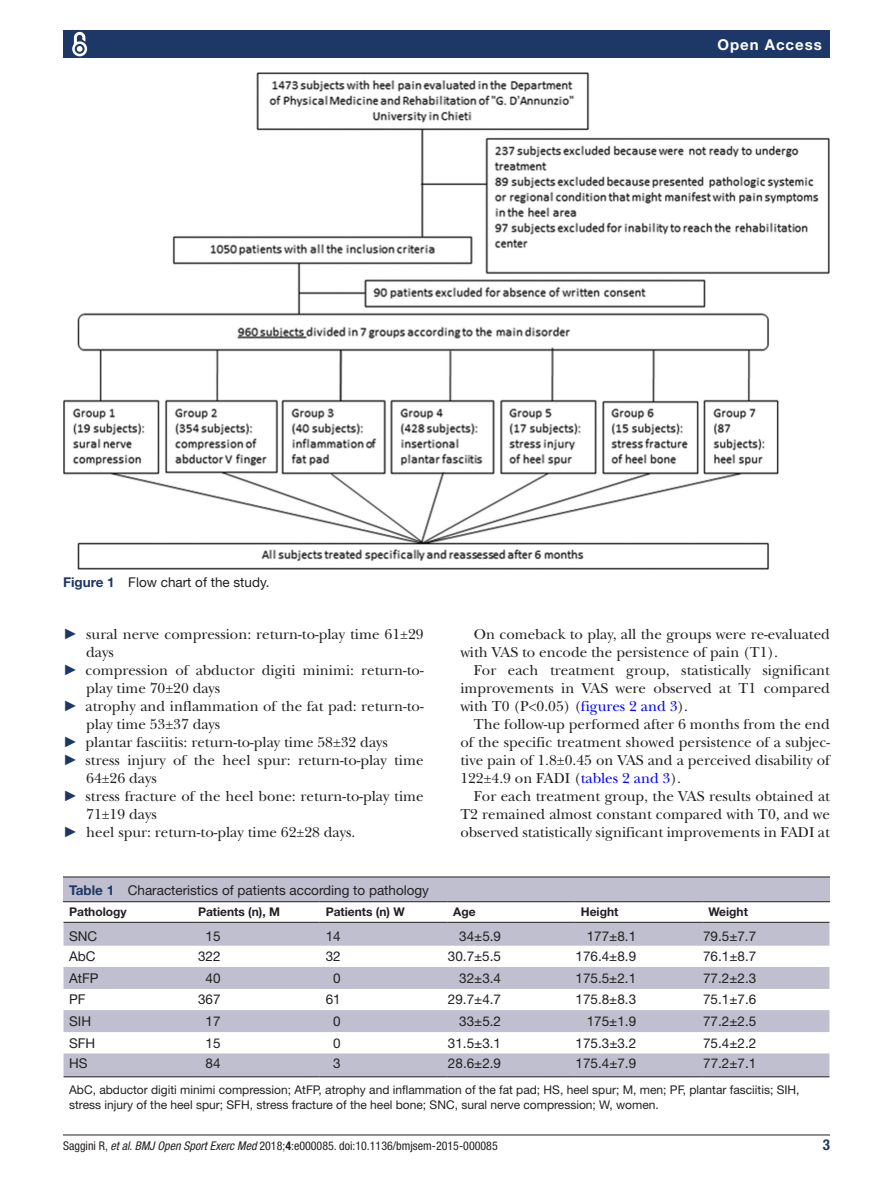
<style>
.page{position:relative;width:893px;height:1191px;background:#fff}
.page>*{position:absolute;margin:0;border:0;box-sizing:border-box;transform-origin:0 0}
.t1{font:15px/18px "New Baskerville";color:#231f20;text-align:justify}
.t2{font:700 15px "Helvetica Neue LT Std";letter-spacing:.065em;color:#fff}
.t3{font:700 condensed 15px "Helvetica Neue LT Std";color:#1d3766}
.t4{font:13.5px "Helvetica Neue LT Std";color:#231f20}
.t5{font:12px/15px "Helvetica Neue LT Std";color:#231f20}
.t6{font:condensed 12px "Helvetica Neue LT Std";color:#231f20}
.t7{font:700 12px "Helvetica Neue LT Std";color:#231f20}
.s1{font-weight:700;color:#1d3766}
.s2{font-family:"Arial";color:#1c3665}
.s3{color:#00f}
.s4{font-style:italic}
.s5{font-weight:700}
</style>
<div class="page">
<hr style="left:63px;top:1134px;width:767px;height:1px;background:#231f20">
<div style="left:63px;top:31px;width:767px;height:27px;background:#1d3766"></div>
<svg style="left:72px;top:31px;width:16px;height:26px"></svg>
<img style="left:64px;top:73px;width:765px;height:496px">
<div style="left:63px;top:877px;width:767px;height:232px;background:#bfbfcf"></div>
<hr style="left:63px;top:876px;width:767px;height:1px;background:#231f20">
<div style="left:64px;top:902px;width:766px;height:207px;background:#fff"></div>
<svg style="left:64px;top:923px;width:766px;height:153px"></svg>
<hr style="left:63px;top:901px;width:129px;height:1px;background:#231f20">
<hr style="left:63px;top:922px;width:129px;height:1px;background:#231f20">
<hr style="left:192px;top:901px;width:128px;height:1px;background:#231f20">
<hr style="left:192px;top:922px;width:128px;height:1px;background:#231f20">
<hr style="left:320px;top:901px;width:127px;height:1px;background:#231f20">
<hr style="left:320px;top:922px;width:127px;height:1px;background:#231f20">
<hr style="left:447px;top:901px;width:128px;height:1px;background:#231f20">
<hr style="left:447px;top:922px;width:128px;height:1px;background:#231f20">
<hr style="left:575px;top:901px;width:127px;height:1px;background:#231f20">
<hr style="left:575px;top:922px;width:127px;height:1px;background:#231f20">
<hr style="left:702px;top:901px;width:128px;height:1px;background:#231f20">
<hr style="left:702px;top:922px;width:128px;height:1px;background:#231f20">
<hr style="left:192px;top:1076px;width:128px;height:1px;background:#231f20">
<hr style="left:320px;top:1076px;width:127px;height:1px;background:#231f20">
<hr style="left:447px;top:1076px;width:128px;height:1px;background:#231f20">
<hr style="left:575px;top:1076px;width:127px;height:1px;background:#231f20">
<hr style="left:63px;top:1076px;width:129px;height:1px;background:#231f20">
<hr style="left:702px;top:1076px;width:128px;height:1px;background:#231f20">
<svg style="left:63px;top:902px;width:1px;height:174px"></svg>
<hr style="left:63px;top:1076px;width:1px;height:33px;background:#fff">
<p class="t2" style="left:717px;top:35px;width:106px">Open Access</p>
<p class="t4" style="left:63px;top:574px;width:208px"><span class="s1">Figure 1</span> Flow chart of the study.</p>
<p class="t1" style="left:63px;top:625px;width:362px"><span class="s2">►</span> sural nerve compression: return-to-play time 61±29</p>
<p class="t1" style="left:86px;top:643px;width:29px">days</p>
<p class="t1" style="left:63px;top:661px;width:362px"><span class="s2">►</span> compression of abductor digiti minimi: return-to-</p>
<p class="t1" style="left:86px;top:679px;width:136px">play time 70±20 days</p>
<p class="t1" style="left:63px;top:697px;width:362px"><span class="s2">►</span> atrophy and inflammation of the fat pad: return-to-</p>
<p class="t1" style="left:86px;top:715px;width:136px">play time 53±37 days</p>
<p class="t1" style="left:63px;top:733px;width:326px"><span class="s2">►</span> plantar fasciitis: return-to-play time 58±32 days</p>
<p class="t1" style="left:63px;top:751px;width:362px"><span class="s2">►</span> stress injury of the heel spur: return-to-play time</p>
<p class="t1" style="left:86px;top:769px;width:72px">64±26 days</p>
<p class="t1" style="left:63px;top:787px;width:362px"><span class="s2">►</span> stress fracture of the heel bone: return-to-play time</p>
<p class="t1" style="left:86px;top:805px;width:72px">71±19 days</p>
<p class="t1" style="left:63px;top:823px;width:294px"><span class="s2">►</span> heel spur: return-to-play time 62±28 days.</p>
<p class="t1" style="left:460px;top:625px;width:371px;text-indent:13px">On comeback to play, all the groups were re-evaluated with VAS to encode the persistence of pain (T1).</p>
<p class="t1" style="left:460px;top:661px;width:371px;text-indent:13px">For each treatment group, statistically significant improvements in VAS were observed at T1 compared with T0 (P&lt;0.05) (<span class="s3">figures 2 and 3</span>).</p>
<p class="t1" style="left:460px;top:715px;width:371px;text-indent:13px">The follow-up performed after 6 months from the end of the specific treatment showed persistence of a subjec&shy;tive pain of 1.8±0.45 on VAS and a perceived disability of 122±4.9 on FADI (<span class="s3">tables 2 and 3</span>).</p>
<p class="t1" style="left:460px;top:787px;width:371px;text-indent:13px">For each treatment group, the VAS results obtained at T2 remained almost constant compared with T0, and we observed statistically significant improvements in FADI at</p>
<p class="t4" style="left:69px;top:882px;width:362px"><span class="s1">Table 1</span> Characteristics of patients according to pathology</p>
<p class="t7" style="left:69px;top:904px;width:59px">Pathology</p>
<p class="t7" style="left:198px;top:904px;width:83px">Patients (n), M</p>
<p class="t7" style="left:326px;top:904px;width:81px">Patients (n) W</p>
<p class="t7" style="left:453px;top:904px;width:24px">Age</p>
<p class="t7" style="left:581px;top:904px;width:39px">Height</p>
<p class="t7" style="left:708px;top:904px;width:41px">Weight</p>
<p class="t4" style="left:69px;top:928px;width:30px">SNC</p>
<p class="t4" style="left:206px;top:928px;width:17px">15</p>
<p class="t4" style="left:326px;top:928px;width:17px">14</p>
<p class="t4" style="left:459px;top:928px;width:43px">34±5.9</p>
<p class="t4" style="left:587px;top:928px;width:51px">177±8.1</p>
<p class="t4" style="left:703px;top:928px;width:55px">79.5±7.7</p>
<p class="t4" style="left:69px;top:948px;width:28px">AbC</p>
<p class="t4" style="left:198px;top:948px;width:24px">322</p>
<p class="t4" style="left:326px;top:948px;width:17px">32</p>
<p class="t4" style="left:448px;top:948px;width:55px">30.7±5.5</p>
<p class="t4" style="left:575px;top:948px;width:62px">176.4±8.9</p>
<p class="t4" style="left:703px;top:948px;width:55px">76.1±8.7</p>
<p class="t4" style="left:69px;top:970px;width:31px">AtFP</p>
<p class="t4" style="left:206px;top:970px;width:17px">40</p>
<p class="t4" style="left:333px;top:970px;width:9px">0</p>
<p class="t4" style="left:459px;top:970px;width:43px">32±3.4</p>
<p class="t4" style="left:575px;top:970px;width:62px">175.5±2.1</p>
<p class="t4" style="left:703px;top:970px;width:55px">77.2±2.3</p>
<p class="t4" style="left:69px;top:991px;width:18px">PF</p>
<p class="t4" style="left:198px;top:991px;width:24px">367</p>
<p class="t4" style="left:326px;top:991px;width:17px">61</p>
<p class="t4" style="left:448px;top:991px;width:55px">29.7±4.7</p>
<p class="t4" style="left:575px;top:991px;width:62px">175.8±8.3</p>
<p class="t4" style="left:703px;top:991px;width:55px">75.1±7.6</p>
<p class="t4" style="left:69px;top:1013px;width:23px">SIH</p>
<p class="t4" style="left:206px;top:1013px;width:17px">17</p>
<p class="t4" style="left:333px;top:1013px;width:9px">0</p>
<p class="t4" style="left:459px;top:1013px;width:43px">33±5.2</p>
<p class="t4" style="left:587px;top:1013px;width:51px">175±1.9</p>
<p class="t4" style="left:703px;top:1013px;width:55px">77.2±2.5</p>
<p class="t4" style="left:69px;top:1034px;width:28px">SFH</p>
<p class="t4" style="left:206px;top:1034px;width:17px">15</p>
<p class="t4" style="left:333px;top:1034px;width:9px">0</p>
<p class="t4" style="left:448px;top:1034px;width:55px">31.5±3.1</p>
<p class="t4" style="left:576px;top:1034px;width:62px">175.3±3.2</p>
<p class="t4" style="left:703px;top:1034px;width:55px">75.4±2.2</p>
<p class="t4" style="left:69px;top:1055px;width:20px">HS</p>
<p class="t4" style="left:206px;top:1055px;width:17px">84</p>
<p class="t4" style="left:333px;top:1055px;width:9px">3</p>
<p class="t4" style="left:448px;top:1055px;width:55px">28.6±2.9</p>
<p class="t4" style="left:576px;top:1055px;width:62px">175.4±7.9</p>
<p class="t4" style="left:703px;top:1055px;width:55px">77.2±7.1</p>
<p class="t5" style="left:69px;top:1082px;width:732px">AbC, abductor digiti minimi compression; AtFP, atrophy and inflammation of the fat pad; HS, heel spur; M, men; PF, plantar fasciitis; SIH, stress injury of the heel spur; SFH, stress fracture of the heel bone; SNC, sural nerve compression; W, women.</p>
<p class="t6" style="left:63px;top:1138px;width:436px">Saggini R, <span class="s4">et al</span>. <span class="s4">BMJ Open Sport Exerc Med</span> 2018;<span class="s5">4</span>:e000085. doi:10.1136/bmjsem-2015-000085</p>
<p class="t3" style="left:823px;top:1135px;width:9px">3</p>
</div>
